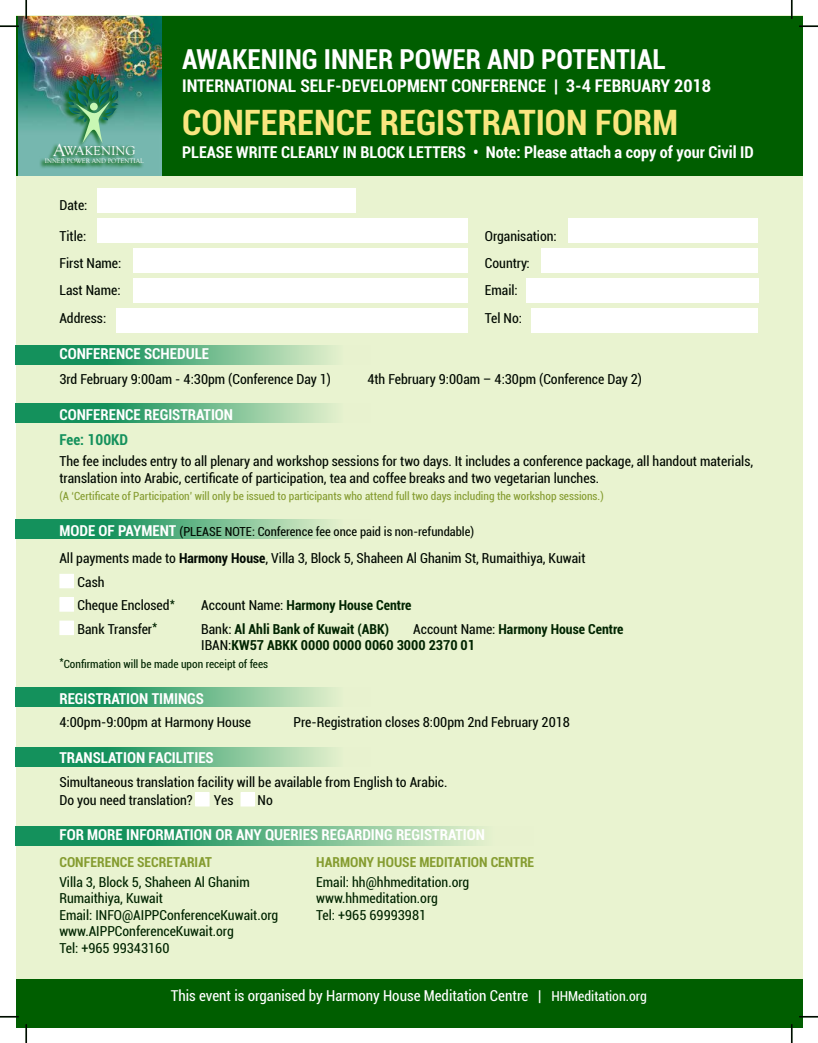
<style>
.page{position:relative;width:818px;height:1043px;background:#fff}
.page>*{position:absolute;margin:0;border:0;box-sizing:border-box;transform-origin:0 0}
.t1{font:700 condensed 35px "Roboto";color:#f9e67f}
.t2{font:700 condensed 27.5px "Roboto";color:#fff}
.t3{font:700 condensed 17.5px "Roboto";color:#fff}
.t4{font:700 condensed 16.25px "Roboto";color:#fff}
.t5{font:700 condensed 15px "Roboto";color:#fff}
.t6{font:condensed 15px "Roboto";color:#fff}
.t7{font:700 condensed 15px "Roboto";color:#14915c}
.t8{font:condensed 13.75px/23.6px "Roboto";color:#000800}
.t9{font:condensed 13.75px/16.5px "Roboto";color:#002400}
.t10{font:700 condensed 13.75px/16.5px "Roboto";color:#002400}
.t11{font:700 condensed 13.75px "Roboto";color:#859c30}
.t12{font:13.5px "Goudy Old Style T";color:#fff}
.t13{font:condensed 12.5px "Roboto";color:#000800}
.t14{font:condensed 11.25px "Roboto";color:#859c30}
.t15{font:condensed 11.25px "Roboto";color:#002400}
.t16{font:6.62px "Goudy Old Style T";color:#fff}
.s1{font-size:18px}
.s2{font-weight:700;font-size:15px;color:#fff}
.s3{font-weight:700}
.s4{font-weight:400;color:#000800}
.s5{font-size:13.75px}
</style>
<div class="page">
<div style="left:16px;top:16px;width:786px;height:1011px;background:#e9f3d0"></div>
<div style="left:16px;top:978px;width:786px;height:49px;background:#005e00"></div>
<svg style="left:16px;top:345px;width:319px;height:20px;background:#5cb283"></svg>
<svg style="left:16px;top:403px;width:319px;height:20px;background:#5cb283"></svg>
<svg style="left:16px;top:519px;width:319px;height:20px;background:#5cb283"></svg>
<svg style="left:16px;top:687px;width:319px;height:20px;background:#5cb283"></svg>
<svg style="left:16px;top:747px;width:319px;height:19px;background:#5cb283"></svg>
<svg style="left:16px;top:826px;width:465px;height:19px;background:#5cb283"></svg>
<div style="left:16px;top:16px;width:786px;height:160px;background:#005e00"></div>
<img style="left:19px;top:16px;width:143px;height:160px">
<div style="left:39px;top:72px;width:105px;height:97px;background:#005e00;opacity:.75"></div>
<img style="left:67px;top:73px;width:52px;height:70px">
<div style="left:98px;top:188px;width:258px;height:25px;background:#fff"></div>
<div style="left:98px;top:218px;width:370px;height:25px;background:#fff"></div>
<div style="left:568px;top:218px;width:190px;height:25px;background:#fff"></div>
<div style="left:133px;top:248px;width:335px;height:25px;background:#fff"></div>
<div style="left:541px;top:248px;width:217px;height:25px;background:#fff"></div>
<div style="left:133px;top:278px;width:335px;height:25px;background:#fff"></div>
<div style="left:526px;top:278px;width:232px;height:25px;background:#fff"></div>
<div style="left:116px;top:308px;width:352px;height:25px;background:#fff"></div>
<div style="left:531px;top:308px;width:227px;height:25px;background:#fff"></div>
<div style="left:60px;top:574px;width:13px;height:13px;background:#fff"></div>
<div style="left:59px;top:574px;width:15px;height:14px;border:1px solid #fff"></div>
<div style="left:60px;top:598px;width:13px;height:13px;background:#fff"></div>
<div style="left:59px;top:597px;width:15px;height:14px;border:1px solid #fff"></div>
<div style="left:60px;top:621px;width:13px;height:13px;background:#fff"></div>
<div style="left:59px;top:620px;width:15px;height:15px;border:1px solid #fff"></div>
<div style="left:196px;top:792px;width:13px;height:14px;background:#fff"></div>
<div style="left:195px;top:792px;width:14px;height:14px;border:1px solid #fff"></div>
<div style="left:241px;top:792px;width:13px;height:14px;background:#fff"></div>
<div style="left:240px;top:792px;width:15px;height:14px;border:1px solid #fff"></div>
<svg style="left:0;top:25px;width:19px;height:2px"></svg>
<svg style="left:799px;top:25px;width:19px;height:2px"></svg>
<svg style="left:0;top:1015px;width:19px;height:2px"></svg>
<svg style="left:799px;top:1015px;width:19px;height:2px"></svg>
<svg style="left:25px;top:0;width:2px;height:19px"></svg>
<svg style="left:25px;top:1024px;width:2px;height:18px"></svg>
<svg style="left:790px;top:0;width:2px;height:19px"></svg>
<svg style="left:790px;top:1024px;width:2px;height:18px"></svg>
<p class="t12" style="left:53px;top:142px;width:84px"><span class="s1">A</span>WAKENING</p>
<p class="t16" style="left:45px;top:157px;width:100px">INNER POWER AND POTENTIAL</p>
<h2 class="t2" style="left:182px;top:50px;width:485px">AWAKENING INNER POWER AND POTENTIAL</h2>
<h1 class="t1" style="left:182px;top:109px;width:497px">CONFERENCE REGISTRATION FORM</h1>
<p class="t3" style="left:182px;top:79px;width:530px">INTERNATIONAL SELF-DEVELOPMENT CONFERENCE | 3-4 FEBRUARY 2018</p>
<p class="t4" style="left:182px;top:141px;width:573px">PLEASE WRITE CLEARLY IN BLOCK LETTERS • Note: Please attach a copy of your Civil ID</p>
<p class="t8" style="left:59px;top:194px;width:30px">Date:</p>
<p class="t8" style="left:59px;top:225px;width:28px">Title:</p>
<p class="t8" style="left:485px;top:225px;width:73px">Organisation:</p>
<p class="t8" style="left:59px;top:252px;width:63px">First Name:</p>
<p class="t8" style="left:485px;top:252px;width:46px">Country:</p>
<p class="t8" style="left:59px;top:279px;width:63px">Last Name:</p>
<p class="t8" style="left:485px;top:279px;width:34px">Email:</p>
<p class="t8" style="left:59px;top:308px;width:48px">Address:</p>
<p class="t8" style="left:485px;top:308px;width:39px">Tel No:</p>
<p class="t5" style="left:59px;top:348px;width:151px">CONFERENCE SCHEDULE</p>
<p class="t8" style="left:59px;top:368px;width:273px">3rd February 9:00am - 4:30pm (Conference Day 1)</p>
<p class="t8" style="left:367px;top:368px;width:276px">4th February 9:00am – 4:30pm (Conference Day 2)</p>
<p class="t5" style="left:59px;top:409px;width:175px">CONFERENCE REGISTRATION</p>
<p class="t7" style="left:59px;top:429px;width:70px">Fee: 100KD</p>
<p class="t8" style="left:59px;top:453px;width:695px;line-height:17.5px">The fee includes entry to all plenary and workshop sessions for two days. It includes a conference package, all handout materials, translation into Arabic, certificate of participation, tea and coffee breaks and two vegetarian lunches.</p>
<p class="t14" style="left:59px;top:488px;width:545px">(A ‘Certificate of Participation’ will only be issued to participants who attend full two days including the workshop sessions.)</p>
<p class="t13" style="left:59px;top:526px;width:416px"><span class="s2">MODE OF PAYMENT</span> (PLEASE NOTE: Conference fee once paid is non-refundable)</p>
<p class="t8" style="left:78px;top:547px;width:509px;text-indent:-18px">All payments made to <span class="s3">Harmony House</span>, Villa 3, Block 5, Shaheen Al Ghanim St, Rumaithiya, Kuwait<br>Cash<br>Cheque Enclosed<sup>*</sup></p>
<p class="t10" style="left:201px;top:596px;width:212px"><span class="s4">Account Name:</span> Harmony House Centre</p>
<p class="t8" style="left:78px;top:618px;width:81px">Bank Transfer<sup>*</sup></p>
<p class="t10" style="left:201px;top:620px;width:189px"><span class="s4">Bank:</span> Al Ahli Bank of Kuwait (ABK)</p>
<p class="t10" style="left:201px;top:620px;width:424px;text-indent:212px"><span class="s4">Account Name:</span> Harmony House Centre<br><span class="s4">IBAN:</span>KW57 ABKK 0000 0000 0060 3000 2370 01</p>
<p class="t15" style="left:59px;top:659px;width:210px">*Confirmation will be made upon receipt of fees</p>
<p class="t5" style="left:59px;top:693px;width:146px">REGISTRATION TIMINGS</p>
<p class="t8" style="left:59px;top:711px;width:193px">4:00pm-9:00pm at Harmony House</p>
<p class="t8" style="left:293px;top:711px;width:278px">Pre-Registration closes 8:00pm 2nd February 2018</p>
<p class="t5" style="left:59px;top:752px;width:156px">TRANSLATION FACILITIES</p>
<p class="t8" style="left:59px;top:773px;width:389px;line-height:18px">Simultaneous translation facility will be available from English to Arabic.<br>Do you need translation?</p>
<p class="t8" style="left:214px;top:788px;width:21px">Yes</p>
<p class="t8" style="left:257px;top:788px;width:17px">No</p>
<p class="t5" style="left:59px;top:829px;width:427px">FOR MORE INFORMATION OR ANY QUERIES REGARDING REGISTRATION</p>
<p class="t11" style="left:59px;top:856px;width:154px">CONFERENCE SECRETARIAT</p>
<p class="t9" style="left:59px;top:874px;width:220px">Villa 3, Block 5, Shaheen Al Ghanim<br>Rumaithiya, Kuwait<br>Email: INFO@AIPPConferenceKuwait.org www.AIPPConferenceKuwait.org<br>Tel: +965 99343160</p>
<p class="t11" style="left:316px;top:856px;width:220px">HARMONY HOUSE MEDITATION CENTRE</p>
<p class="t9" style="left:316px;top:874px;width:155px">Email: hh@hhmeditation.org www.hhmeditation.org<br>Tel: +965 69993981</p>
<p class="t6" style="left:171px;top:989px;width:477px">This event is organised by Harmony House Meditation Centre | <span class="s5">HHMeditation.org</span></p>
</div>
